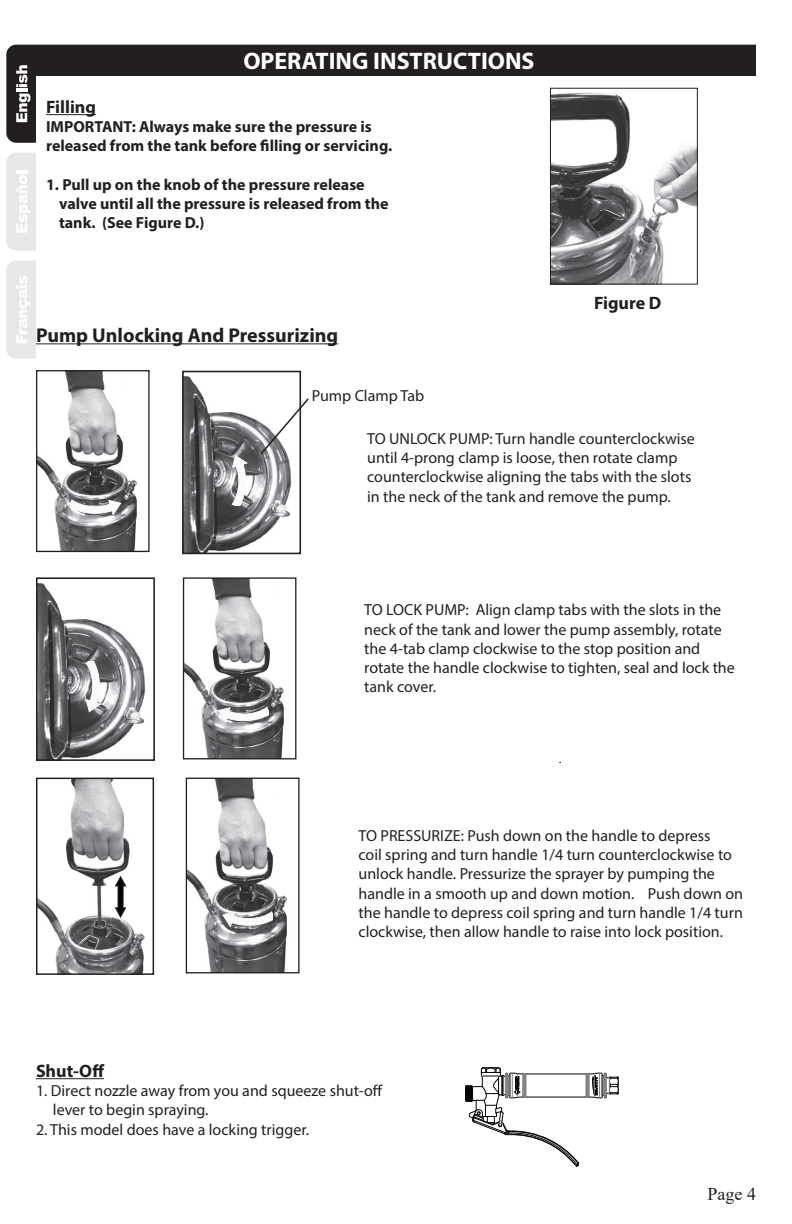
<style>
.page{position:relative;width:792px;height:1224px;background:#fff}
.page>*{position:absolute;margin:0;border:0;box-sizing:border-box;transform-origin:0 0}
.t1{font:700 24px "Myriad Pro";color:#fff}
.t2{font:700 20px "Myriad Pro";color:#231f20}
.t3{font:700 18px "Myriad Pro";color:#231f20}
.t4{font:18px "Times New Roman";color:#231f20}
.t5{font:16px/19.2px "Myriad Pro";color:#231f20}
.t6{font:700 16px/19.2px "Myriad Pro";color:#231f20}
</style>
<div class="page">
<div style="left:37px;top:45px;width:718px;height:30px;background:#231f20"></div>
<div style="left:36px;top:45px;width:720px;height:31px;border:1px solid #231f20"></div>
<hr style="left:46px;top:114px;width:50px;height:1px;background:#231f20">
<hr style="left:36px;top:1078px;width:68px;height:1px;background:#231f20">
<img style="left:552px;top:92px;width:144px;height:190px">
<div style="left:550px;top:88px;width:148px;height:196px;border:1px solid #231f20"></div>
<img style="left:38px;top:372px;width:99px;height:178px">
<div style="left:36px;top:370px;width:114px;height:182px;border:1px solid #231f20"></div>
<svg style="left:71px;top:500px;width:50px;height:15px"></svg>
<img style="left:39px;top:781px;width:106px;height:191px">
<div style="left:36px;top:778px;width:118px;height:197px;border:2px solid #231f20"></div>
<svg style="left:115px;top:876px;width:11px;height:42px"></svg>
<img style="left:185px;top:376px;width:106px;height:175px">
<div style="left:182px;top:371px;width:119px;height:183px;border:2px solid #231f20"></div>
<svg style="left:232px;top:455px;width:15px;height:50px"></svg>
<svg style="left:259px;top:397px;width:50px;height:59px"></svg>
<img style="left:39px;top:583px;width:106px;height:175px">
<div style="left:36px;top:577px;width:119px;height:184px;border:2px solid #231f20"></div>
<svg style="left:86px;top:662px;width:15px;height:50px"></svg>
<img style="left:185px;top:579px;width:99px;height:178px">
<div style="left:183px;top:577px;width:113px;height:182px;border:1px solid #231f20"></div>
<svg style="left:218px;top:707px;width:50px;height:16px"></svg>
<img style="left:188px;top:780px;width:99px;height:191px">
<div style="left:186px;top:778px;width:114px;height:195px;border:1px solid #231f20"></div>
<svg style="left:222px;top:912px;width:51px;height:15px"></svg>
<hr style="left:36px;top:343px;width:302px;height:1px;background:#231f20">
<svg style="left:6px;top:261px;width:30px;height:98px"></svg>
<svg style="left:6px;top:153px;width:30px;height:98px"></svg>
<svg style="left:6px;top:45px;width:30px;height:98px;background:#464243"></svg>
<svg style="left:465px;top:1067px;width:154px;height:100px"></svg>
<h1 class="t1" style="left:243px;top:46px;width:293px">OPERATING INSTRUCTIONS</h1>
<p class="t3" style="left:46px;top:95px;width:51px">Filling</p>
<p class="t6" style="left:46px;top:117px;width:348px">IMPORTANT: Always make sure the pressure is released from the tank before filling or servicing.</p>
<p class="t6" style="left:59px;top:174px;width:331px;text-indent:-13px">1. Pull up on the knob of the pressure release valve until all the pressure is released from the tank. (See Figure D.)</p>
<p class="t2" style="left:36px;top:322px;width:304px">Pump Unlocking And Pressurizing</p>
<p class="t5" style="left:312px;top:386px;width:114px">Pump Clamp Tab</p>
<p class="t3" style="left:594px;top:291px;width:69px">Figure D</p>
<p class="t5" style="left:367px;top:429px;width:329px">TO UNLOCK PUMP: Turn handle counterclockwise until 4-prong clamp is loose, then rotate clamp counterclockwise aligning the tabs with the slots in the neck of the tank and remove the pump.</p>
<p class="t5" style="left:364px;top:600px;width:372px">TO LOCK PUMP: Align clamp tabs with the slots in the neck of the tank and lower the pump assembly, rotate the 4-tab clamp clockwise to the stop position and rotate the handle clockwise to tighten, seal and lock the tank cover.</p>
<p class="t5" style="left:359px;top:826px;width:386px">TO PRESSURIZE: Push down on the handle to depress<br>coil spring and turn handle 1/4 turn counterclockwise to unlock handle. Pressurize the sprayer by pumping the handle in a smooth up and down motion. Push down on the handle to depress coil spring and turn handle 1/4 turn clockwise, then allow handle to raise into lock position.</p>
<p class="t3" style="left:36px;top:1059px;width:70px">Shut-Off</p>
<p class="t5" style="left:53px;top:1081px;width:331px;text-indent:-17px">1. Direct nozzle away from you and squeeze shut-off lever to begin spraying.</p>
<p class="t5" style="left:36px;top:1119px;width:275px">2. This model does have a locking trigger.</p>
<p class="t4" style="left:708px;top:1181px;width:50px">Page 4</p>
</div>
